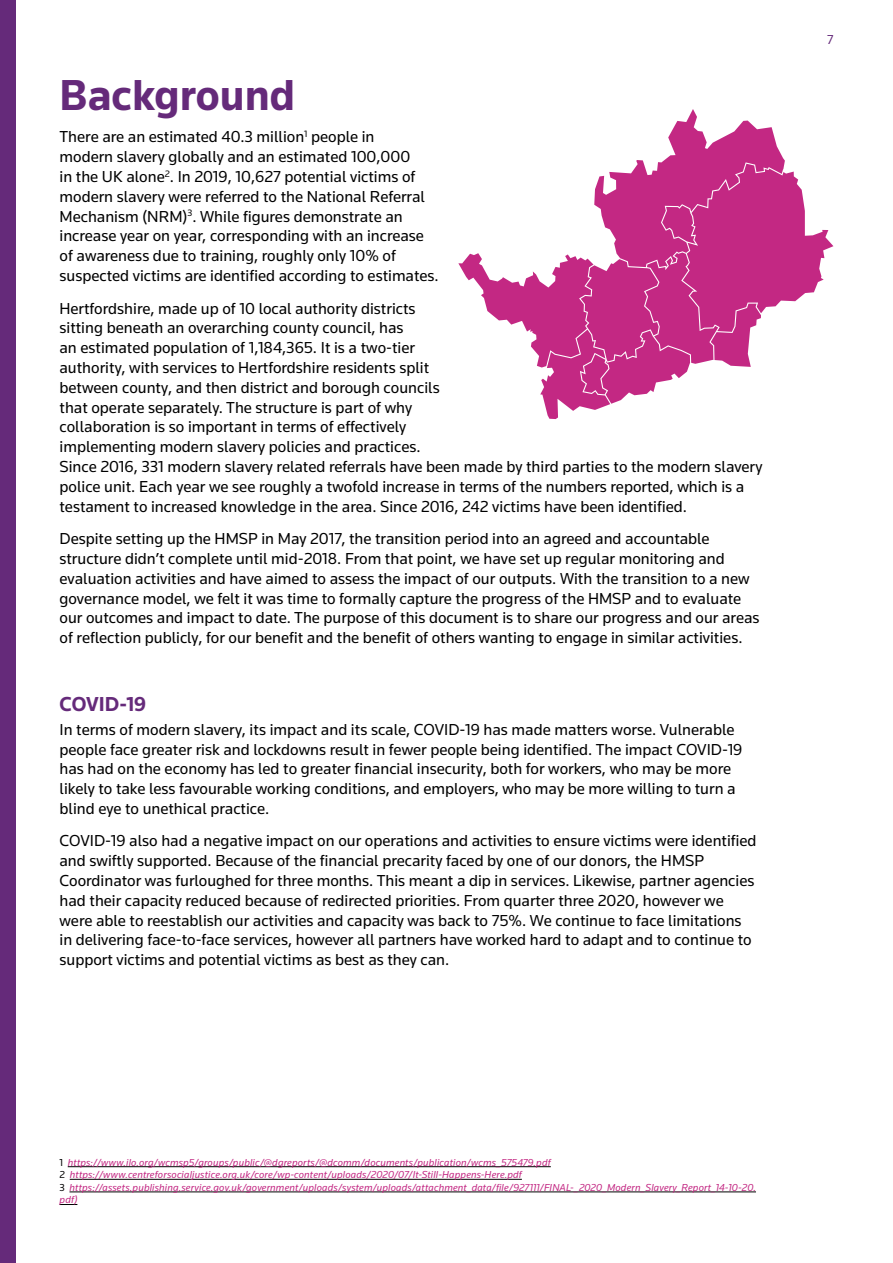
<style>
.page{position:relative;width:893px;height:1263px;background:#fff}
.page>*{position:absolute;margin:0;border:0;box-sizing:border-box;transform-origin:0 0}
.Section_Titles{font:700 45px "Knowledge";color:#652a7a}
.subtitles{font:700 21px "Knowledge";color:#652a7a}
.body{font:16.5px/19.8px "Knowledge";color:#000}
.t1{font:13.5px "Knowledge";color:#652a7a}
.footnote_copy{font:italic 10.5px/12.6px "Knowledge";letter-spacing:.015em;color:#c32883}
.s1{font-style:normal;color:#000}
</style>
<div class="page">
<div style="left:0;top:0;width:16px;height:1263px;background:#652a7a"></div>
<hr style="left:68px;top:1166px;width:483px;height:1px;background:#000">
<hr style="left:70px;top:1179px;width:452px;height:1px;background:#000">
<hr style="left:69px;top:1192px;width:687px;height:1px;background:#000">
<svg style="left:60px;top:1204px;width:17px;height:1px"></svg>
<svg style="left:458px;top:109px;width:375px;height:310px"></svg>
<p class="Section_Titles" style="left:60px;top:67px;width:237px">Background</p>
<p class="body" style="left:60px;top:127px;width:381px">There are an estimated 40.3 million<sup>1</sup> people in<br>modern slavery globally and an estimated 100,000<br>in the UK alone<sup>2</sup>. In 2019, 10,627 potential victims of modern slavery were referred to the National Referral Mechanism (NRM)<sup>3</sup>. While figures demonstrate an increase year on year, corresponding with an increase of awareness due to training, roughly only 10% of suspected victims are identified according to estimates.</p>
<p class="body" style="left:60px;top:298px;width:705px">Hertfordshire, made up of 10 local authority districts<br>sitting beneath an overarching county council, has<br>an estimated population of 1,184,365. It is a two-tier<br>authority, with services to Hertfordshire residents split<br>between county, and then district and borough councils<br>that operate separately. The structure is part of why<br>collaboration is so important in terms of effectively<br>implementing modern slavery policies and practices.<br>Since 2016, 331 modern slavery related referrals have been made by third parties to the modern slavery police unit. Each year we see roughly a twofold increase in terms of the numbers reported, which is a testament to increased knowledge in the area. Since 2016, 242 victims have been identified.</p>
<p class="body" style="left:60px;top:528px;width:701px">Despite setting up the HMSP in May 2017, the transition period into an agreed and accountable structure didn’t complete until mid-2018. From that point, we have set up regular monitoring and evaluation activities and have aimed to assess the impact of our outputs. With the transition to a new governance model, we felt it was time to formally capture the progress of the HMSP and to evaluate our outcomes and impact to date. The purpose of this document is to share our progress and our areas of reflection publicly, for our benefit and the benefit of others wanting to engage in similar activities.</p>
<p class="subtitles" style="left:60px;top:691px;width:88px">COVID-19</p>
<p class="body" style="left:60px;top:719px;width:684px">In terms of modern slavery, its impact and its scale, COVID-19 has made matters worse. Vulnerable people face greater risk and lockdowns result in fewer people being identified. The impact COVID-19 has had on the economy has led to greater financial insecurity, both for workers, who may be more likely to take less favourable working conditions, and employers, who may be more willing to turn a blind eye to unethical practice.</p>
<p class="body" style="left:60px;top:831px;width:699px">COVID-19 also had a negative impact on our operations and activities to ensure victims were identified and swiftly supported. Because of the financial precarity faced by one of our donors, the HMSP Coordinator was furloughed for three months. This meant a dip in services. Likewise, partner agencies had their capacity reduced because of redirected priorities. From quarter three 2020, however we were able to reestablish our activities and capacity was back to 75%. We continue to face limitations in delivering face-to-face services, however all partners have worked hard to adapt and to continue to support victims and potential victims as best as they can.</p>
<p class="t1" style="left:827px;top:32px;width:8px">7</p>
<p class="footnote_copy" style="left:60px;top:1156px;width:493px"><span class="s1">1</span> https://www.ilo.org/wcmsp5/groups/public/@dgreports/@dcomm/documents/publication/wcms_575479.pdf</p>
<p class="footnote_copy" style="left:60px;top:1168px;width:464px"><span class="s1">2</span> https://www.centreforsocialjustice.org.uk/core/wp-content/uploads/2020/07/It-Still-Happens-Here.pdf</p>
<p class="footnote_copy" style="left:60px;top:1181px;width:698px"><span class="s1">3</span> https://assets.publishing.service.gov.uk/government/uploads/system/uploads/attachment_data/file/927111/FINAL-_2020_Modern_Slavery_Report_14-10-20. pdf)</p>
</div>
